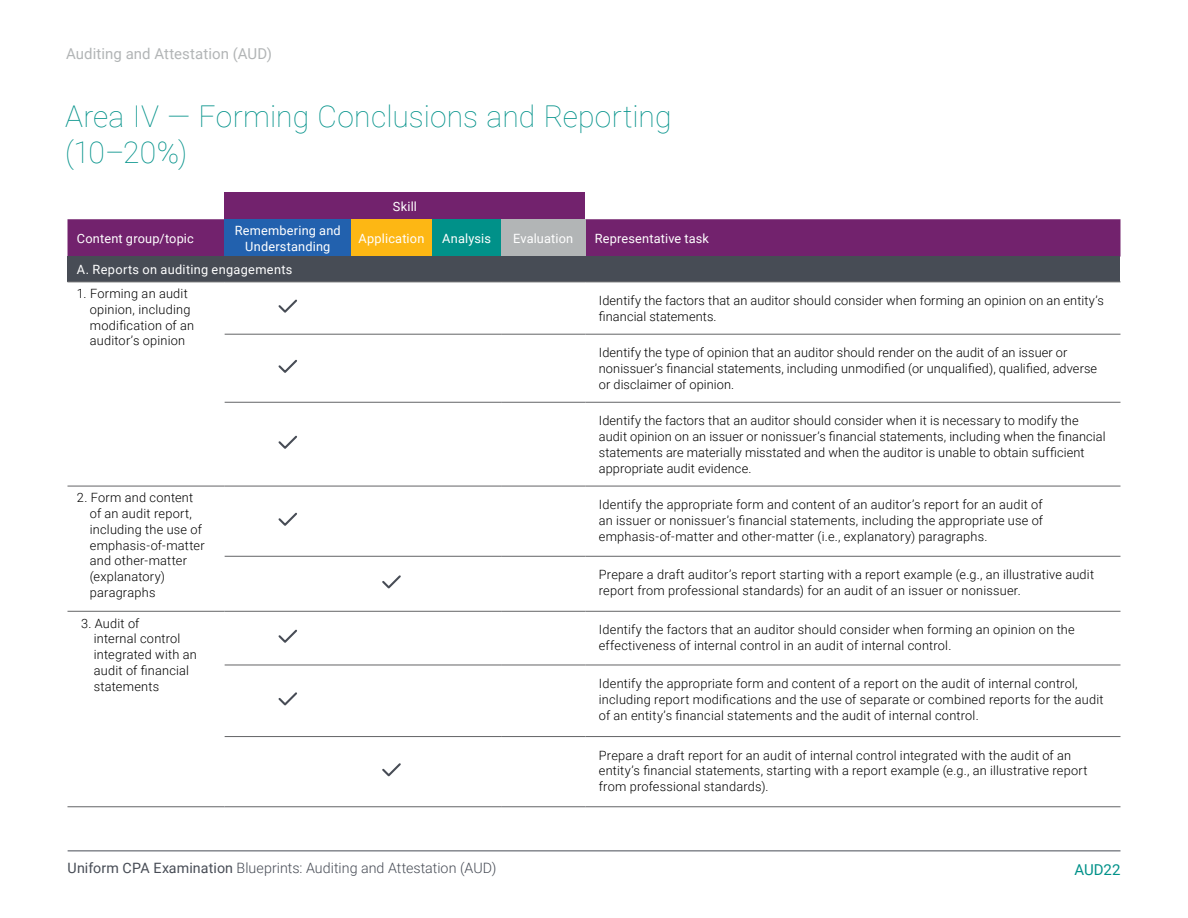
<style>
.page{position:relative;width:1188px;height:918px;background:#fff}
.page>*{position:absolute;margin:0;border:0;box-sizing:border-box;transform-origin:0 0}
.t1{font:100 30px/36px "Roboto";letter-spacing:.005em;color:#009189}
.t2{font:15px "Roboto";letter-spacing:.005em;color:#b2b5b6}
.t3{font:15px "Roboto";color:#009189}
.t4{font:300 14.25px "Roboto";color:#474c55}
.t5{font:300 12.75px/15.8px "Roboto";letter-spacing:.015em;color:#000}
.t6{font:12.75px/15.8px "Roboto";letter-spacing:.015em;color:#fff;text-align:center}
.s1{font-weight:400}
</style>
<div class="page">
<hr style="left:68px;top:850px;width:1052px;height:1px;background:#474c55">
<div style="left:225px;top:192px;width:360px;height:27px;background:#72226d"></div>
<div style="left:68px;top:219px;width:1052px;height:38px;background:#72226d"></div>
<div style="left:225px;top:219px;width:126px;height:38px;background:#2261ae"></div>
<div style="left:351px;top:219px;width:81px;height:38px;background:#fdb714"></div>
<div style="left:432px;top:219px;width:69px;height:38px;background:#009189"></div>
<div style="left:501px;top:219px;width:84px;height:38px;background:#b2b5b6"></div>
<div style="left:68px;top:257px;width:1052px;height:25px;background:#474c55"></div>
<svg style="left:68px;top:333px;width:1052px;height:474px"></svg>
<hr style="left:68px;top:807px;width:157px;height:1px;background:#636466">
<hr style="left:225px;top:282px;width:126px;height:1px;background:#636466">
<hr style="left:225px;top:334px;width:126px;height:1px;background:#636466">
<hr style="left:225px;top:402px;width:126px;height:1px;background:#636466">
<hr style="left:225px;top:486px;width:126px;height:1px;background:#636466">
<hr style="left:225px;top:556px;width:126px;height:1px;background:#636466">
<hr style="left:351px;top:556px;width:81px;height:1px;background:#636466">
<hr style="left:225px;top:611px;width:126px;height:1px;background:#636466">
<hr style="left:225px;top:665px;width:126px;height:1px;background:#636466">
<hr style="left:351px;top:736px;width:81px;height:1px;background:#636466">
<hr style="left:351px;top:611px;width:81px;height:1px;background:#636466">
<hr style="left:225px;top:736px;width:126px;height:1px;background:#636466">
<hr style="left:351px;top:807px;width:81px;height:1px;background:#636466">
<hr style="left:585px;top:282px;width:535px;height:1px;background:#636466">
<hr style="left:585px;top:334px;width:535px;height:1px;background:#636466">
<hr style="left:585px;top:402px;width:535px;height:1px;background:#636466">
<hr style="left:68px;top:282px;width:157px;height:1px;background:#636466">
<hr style="left:351px;top:282px;width:81px;height:1px;background:#636466">
<hr style="left:432px;top:282px;width:69px;height:1px;background:#636466">
<hr style="left:501px;top:282px;width:84px;height:1px;background:#636466">
<hr style="left:351px;top:334px;width:81px;height:1px;background:#636466">
<hr style="left:432px;top:334px;width:69px;height:1px;background:#636466">
<hr style="left:501px;top:334px;width:84px;height:1px;background:#636466">
<hr style="left:351px;top:402px;width:81px;height:1px;background:#636466">
<hr style="left:432px;top:402px;width:69px;height:1px;background:#636466">
<hr style="left:501px;top:402px;width:84px;height:1px;background:#636466">
<hr style="left:68px;top:486px;width:157px;height:1px;background:#636466">
<hr style="left:351px;top:486px;width:81px;height:1px;background:#636466">
<hr style="left:432px;top:486px;width:69px;height:1px;background:#636466">
<hr style="left:501px;top:486px;width:84px;height:1px;background:#636466">
<hr style="left:585px;top:486px;width:535px;height:1px;background:#636466">
<hr style="left:432px;top:556px;width:69px;height:1px;background:#636466">
<hr style="left:501px;top:556px;width:84px;height:1px;background:#636466">
<hr style="left:585px;top:556px;width:535px;height:1px;background:#636466">
<hr style="left:68px;top:611px;width:157px;height:1px;background:#636466">
<hr style="left:432px;top:611px;width:69px;height:1px;background:#636466">
<hr style="left:501px;top:611px;width:84px;height:1px;background:#636466">
<hr style="left:585px;top:611px;width:535px;height:1px;background:#636466">
<hr style="left:351px;top:665px;width:81px;height:1px;background:#636466">
<hr style="left:432px;top:665px;width:69px;height:1px;background:#636466">
<hr style="left:501px;top:665px;width:84px;height:1px;background:#636466">
<hr style="left:585px;top:665px;width:535px;height:1px;background:#636466">
<hr style="left:432px;top:736px;width:69px;height:1px;background:#636466">
<hr style="left:501px;top:736px;width:84px;height:1px;background:#636466">
<hr style="left:585px;top:736px;width:535px;height:1px;background:#636466">
<hr style="left:225px;top:807px;width:126px;height:1px;background:#636466">
<hr style="left:432px;top:807px;width:69px;height:1px;background:#636466">
<hr style="left:501px;top:807px;width:84px;height:1px;background:#636466">
<hr style="left:585px;top:807px;width:535px;height:1px;background:#636466">
<svg style="left:278px;top:299px;width:19px;height:14px"></svg>
<svg style="left:277px;top:358px;width:22px;height:17px"></svg>
<svg style="left:277px;top:434px;width:22px;height:17px"></svg>
<svg style="left:277px;top:511px;width:22px;height:17px"></svg>
<svg style="left:380px;top:573px;width:23px;height:17px"></svg>
<svg style="left:277px;top:628px;width:22px;height:17px"></svg>
<svg style="left:277px;top:690px;width:22px;height:17px"></svg>
<svg style="left:380px;top:761px;width:23px;height:17px"></svg>
<p class="t2" style="left:66px;top:43px;width:208px">Auditing and Attestation (AUD)</p>
<h1 class="t1" style="left:65px;top:97px;width:608px">Area IV — Forming Conclusions and Reporting (10–20%)</h1>
<p class="t6" style="left:393px;top:198px;width:26px">Skill</p>
<p class="t6" style="left:77px;top:230px;width:118px">Content group/topic</p>
<p class="t6" style="left:235px;top:222px;width:107px">Remembering and<br>Understanding</p>
<p class="t6" style="left:359px;top:230px;width:67px">Application</p>
<p class="t6" style="left:442px;top:230px;width:50px">Analysis</p>
<p class="t6" style="left:513px;top:230px;width:61px">Evaluation</p>
<p class="t6" style="left:595px;top:230px;width:116px">Representative task</p>
<p class="t6" style="left:77px;top:261px;width:217px">A. Reports on auditing engagements</p>
<p class="t5" style="left:90px;top:285px;width:106px;text-indent:-13px">1. Forming an audit opinion, including modification of an auditor’s opinion</p>
<p class="t5" style="left:599px;top:292px;width:507px">Identify the factors that an auditor should consider when forming an opinion on an entity’s financial statements.</p>
<p class="t5" style="left:599px;top:344px;width:500px">Identify the type of opinion that an auditor should render on the audit of an issuer or nonissuer’s financial statements, including unmodified (or unqualified), qualified, adverse or disclaimer of opinion.</p>
<p class="t5" style="left:599px;top:412px;width:508px">Identify the factors that an auditor should consider when it is necessary to modify the audit opinion on an issuer or nonissuer’s financial statements, including when the financial statements are materially misstated and when the auditor is unable to obtain sufficient appropriate audit evidence.</p>
<p class="t5" style="left:90px;top:489px;width:116px;text-indent:-13px">2. Form and content of an audit report, including the use of emphasis-of-matter and other-matter (explanatory) paragraphs</p>
<p class="t5" style="left:599px;top:496px;width:446px;text-align:justify">Identify the appropriate form and content of an auditor’s report for an audit of an issuer or nonissuer’s financial statements, including the appropriate use of emphasis-of-matter and other-matter (i.e., explanatory) paragraphs.</p>
<p class="t5" style="left:599px;top:566px;width:497px">Prepare a draft auditor’s report starting with a report example (e.g., an illustrative audit report from professional standards) for an audit of an issuer or nonissuer.</p>
<p class="t5" style="left:94px;top:615px;width:104px;text-indent:-13px">3. Audit of<br>internal control integrated with an audit of financial statements</p>
<p class="t5" style="left:599px;top:621px;width:477px">Identify the factors that an auditor should consider when forming an opinion on the effectiveness of internal control in an audit of internal control.</p>
<p class="t5" style="left:599px;top:675px;width:506px">Identify the appropriate form and content of a report on the audit of internal control, including report modifications and the use of separate or combined reports for the audit of an entity’s financial statements and the audit of internal control.</p>
<p class="t5" style="left:599px;top:747px;width:490px">Prepare a draft report for an audit of internal control integrated with the audit of an entity’s financial statements, starting with a report example (e.g., an illustrative report from professional standards).</p>
<p class="t4" style="left:68px;top:858px;width:430px"><span class="s1">Uniform CPA Examination</span> Blueprints: Auditing and Attestation (AUD)</p>
<p class="t3" style="left:1074px;top:859px;width:48px">AUD22</p>
</div>
